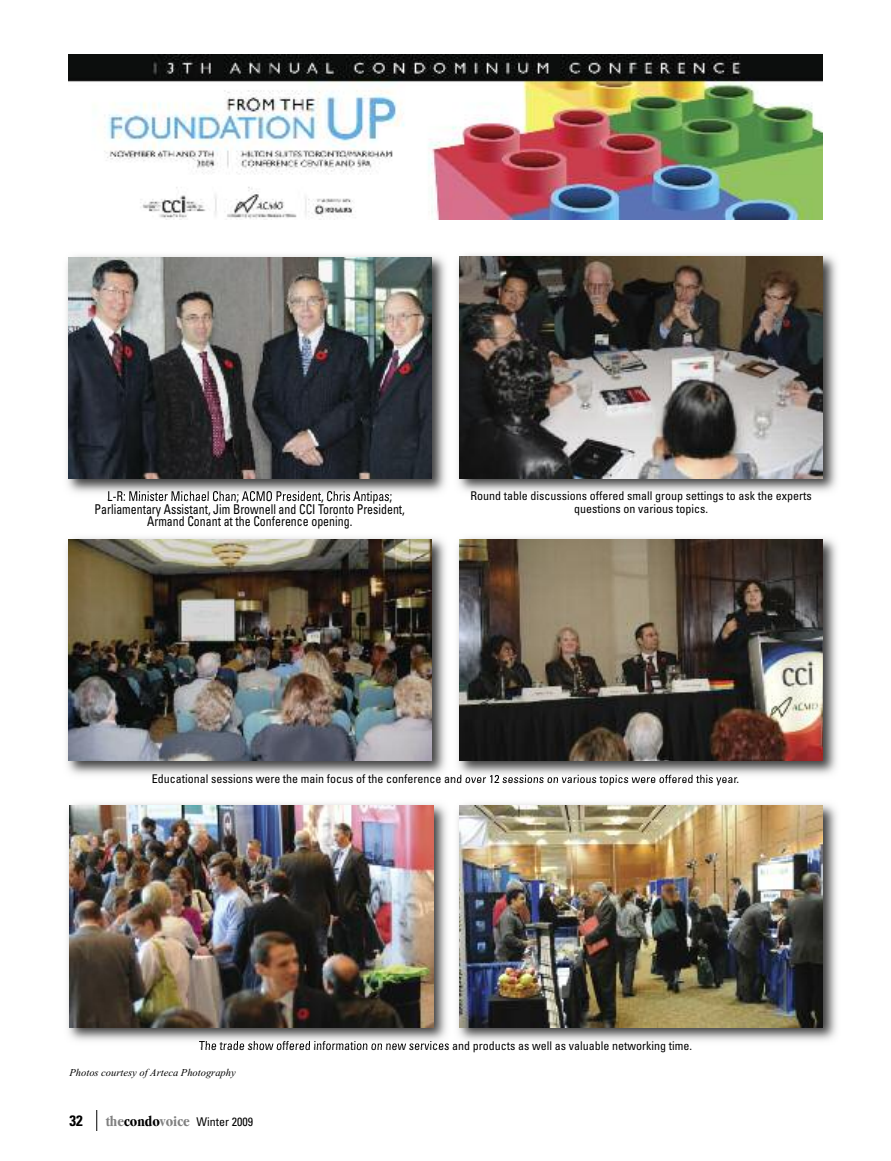
<style>
.page{position:relative;width:891px;height:1161px;background:#fff}
.page>*{position:absolute;margin:0;border:0;box-sizing:border-box;transform-origin:0 0}
.t1{font:700 condensed 15px "Univers";color:#000}
.t2{font:condensed 13.5px/12.8px "Univers";color:#000;text-align:center;scale:.88 1}
.t3{font:condensed 12px/12.8px "Univers";color:#000;text-align:center}
.t4{font:italic 10.5px "Times New Roman";color:#000}
.s1{font-family:"Garamond";font-weight:700;font-size:15px;color:#808080}
.s2{font-family:"Garamond";font-weight:700;font-size:15px}
</style>
<div class="page">
<svg style="left:96px;top:1110px;width:1px;height:21px"></svg>
<img style="left:66px;top:537px;width:771px;height:243px">
<img style="left:68px;top:539px;width:364px;height:222px">
<img style="left:66px;top:254px;width:771px;height:244px">
<img style="left:459px;top:256px;width:364px;height:222px">
<img style="left:459px;top:539px;width:364px;height:222px">
<img style="left:67px;top:803px;width:770px;height:243px">
<img style="left:459px;top:806px;width:364px;height:221px">
<img style="left:108px;top:491px;width:110px;height:7px">
<img style="left:68px;top:257px;width:364px;height:222px">
<img style="left:452px;top:803px;width:1px;height:243px">
<img style="left:199px;top:1041px;width:95px;height:5px">
<img style="left:70px;top:806px;width:364px;height:221px">
<img style="left:68px;top:54px;width:755px;height:165px">
<p class="t2" style="left:95px;top:491px;width:354px">L-R: Minister Michael Chan; ACMO President, Chris Antipas;<br>Parliamentary Assistant, Jim Brownell and CCI Toronto President,<br>Armand Conant at the Conference opening.</p>
<p class="t3" style="left:471px;top:490px;width:343px">Round table discussions offered small group settings to ask the experts questions on various topics.</p>
<p class="t3" style="left:152px;top:774px;width:589px">Educational sessions were the main focus of the conference and over 12 sessions on various topics were offered this year.</p>
<p class="t3" style="left:199px;top:1040px;width:495px">The trade show offered information on new services and products as well as valuable networking time.</p>
<p class="t4" style="left:70px;top:1066px;width:168px">Photos courtesy of Arteca Photography</p>
<p class="t1" style="left:70px;top:1115px;width:15px">32</p>
<p class="t3" style="left:106px;top:1116px;width:149px"><span class="s1">the</span><span class="s2">condo</span><span class="s1">voice</span> Winter 2009</p>
</div>
